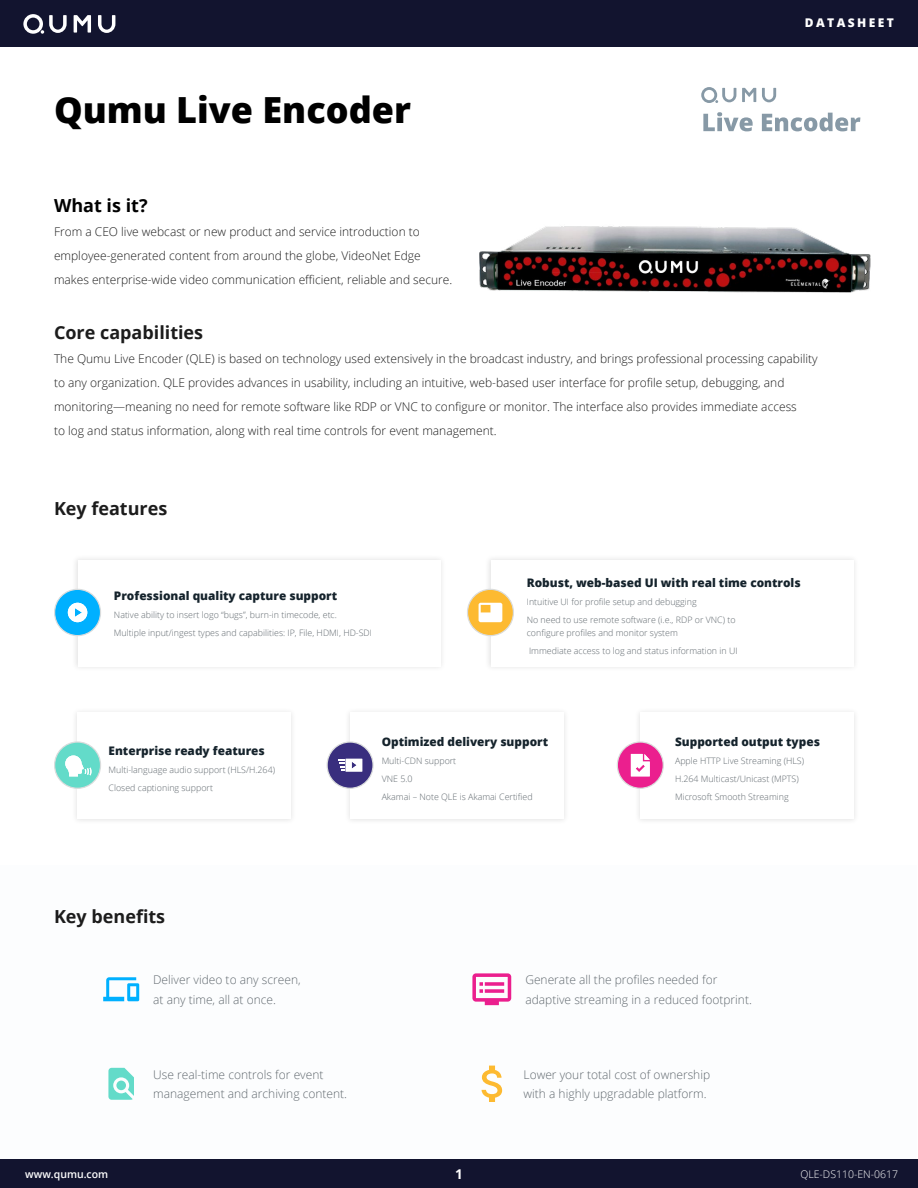
<style>
.page{position:relative;width:918px;height:1188px;background:#fff}
.page>*{position:absolute;margin:0;border:0;box-sizing:border-box;transform-origin:0 0}
.t1{font:800 36px "Open Sans";color:#000}
.t2{font:700 18px "Open Sans";color:#1c1c1c}
.t3{font:700 18px "Open Sans";color:#000}
.t4{font:700 13.5px "Open Sans";color:#fff}
.t5{font:300 12px/24px "Open Sans";color:#1c1c1c}
.t6{font:300 12px/19.5px "Open Sans";color:#61696f}
.t7{font:800 12px "Open Sans";letter-spacing:.2em;color:#fff}
.t8{font:800 11.85px "Open Sans";color:#15232c}
.t9{font:300 10.5px "Open Sans";color:#fff}
.t10{font:600 10.5px "Open Sans";color:#fff}
.t11{font:300 8.85px/17.7px "Open Sans";color:#61696f}
</style>
<div class="page">
<div style="left:0;top:0;width:918px;height:47px;background:#12142f"></div>
<div style="left:0;top:1159px;width:918px;height:29px;background:#12142f"></div>
<svg style="left:23px;top:14px;width:92px;height:20px"></svg>
<svg style="left:701px;top:87px;width:75px;height:16px"></svg>
<svg style="left:703px;top:112px;width:50px;height:19px"></svg>
<svg style="left:762px;top:113px;width:98px;height:18px"></svg>
<img style="left:479px;top:226px;width:392px;height:67px">
<svg style="left:103px;top:977px;width:36px;height:24px"></svg>
<svg style="left:472px;top:973px;width:39px;height:32px"></svg>
<svg style="left:108px;top:1068px;width:26px;height:32px"></svg>
<svg style="left:482px;top:1066px;width:20px;height:36px"></svg>
<div style="left:71px;top:554px;width:376px;height:119px;background:#fbfbfb"></div>
<div style="left:78px;top:560px;width:362px;height:106px;background:#fff"></div>
<div style="left:484px;top:554px;width:376px;height:119px;background:#fbfbfb"></div>
<div style="left:491px;top:560px;width:363px;height:106px;background:#fff"></div>
<div style="left:71px;top:707px;width:226px;height:118px;background:#fafafa"></div>
<div style="left:78px;top:713px;width:213px;height:106px;background:#fff"></div>
<div style="left:344px;top:707px;width:226px;height:118px;background:#fbfbfb"></div>
<div style="left:350px;top:713px;width:213px;height:106px;background:#fff"></div>
<div style="left:634px;top:707px;width:226px;height:118px;background:#f9f9f9"></div>
<div style="left:640px;top:713px;width:214px;height:106px;background:#fff"></div>
<div style="left:55px;top:589px;width:46px;height:47px;background:#00b0ff;border-radius:50%"></div>
<div style="left:54px;top:589px;width:47px;height:47px;border:1px solid #dadcdc;border-radius:50%"></div>
<div style="left:55px;top:742px;width:46px;height:46px;background:#63dbc9;border-radius:50%"></div>
<div style="left:54px;top:741px;width:47px;height:48px;border:1px solid #dadcdc;border-radius:50%"></div>
<div style="left:327px;top:742px;width:46px;height:46px;background:#392e7e;border-radius:50%"></div>
<div style="left:327px;top:741px;width:47px;height:48px;border:1px solid #dadcdc;border-radius:50%"></div>
<div style="left:617px;top:742px;width:46px;height:46px;background:#eb1f8e;border-radius:50%"></div>
<div style="left:617px;top:741px;width:47px;height:48px;border:1px solid #dadcdc;border-radius:50%"></div>
<div style="left:468px;top:589px;width:45px;height:47px;background:#fdba31;border-radius:50%"></div>
<div style="left:467px;top:589px;width:47px;height:47px;border:1px solid #dadcdc;border-radius:50%"></div>
<svg style="left:68px;top:603px;width:19px;height:19px"></svg>
<svg style="left:479px;top:603px;width:23px;height:19px"></svg>
<svg style="left:65px;top:755px;width:26px;height:21px"></svg>
<svg style="left:338px;top:759px;width:24px;height:13px"></svg>
<svg style="left:631px;top:754px;width:19px;height:22px"></svg>
<h1 class="t1" style="left:54px;top:83px;width:359px">Qumu Live Encoder</h1>
<p class="t7" style="left:805px;top:13px;width:90px">DATASHEET</p>
<h2 class="t3" style="left:54px;top:193px;width:95px">What is it?</h2>
<p class="t5" style="left:54px;top:219px;width:400px">From a CEO live webcast or new product and service introduction to employee-generated content from around the globe, VideoNet Edge makes enterprise-wide video communication efficient, reliable and secure.</p>
<h2 class="t2" style="left:54px;top:320px;width:151px">Core capabilities</h2>
<p class="t5" style="left:54px;top:347px;width:765px">The Qumu Live Encoder (QLE) is based on technology used extensively in the broadcast industry, and brings professional processing capability to any organization. QLE provides advances in usability, including an intuitive, web-based user interface for profile setup, debugging, and monitoring—meaning no need for remote software like RDP or VNC to configure or monitor. The interface also provides immediate access<br>to log and status information, along with real time controls for event management.</p>
<h2 class="t2" style="left:54px;top:495px;width:115px">Key features</h2>
<p class="t8" style="left:114px;top:587px;width:225px">Professional quality capture support</p>
<p class="t11" style="left:114px;top:606px;width:260px">Native ability to insert logo “bugs”, burn-in timecode, etc.<br>Multiple input/ingest types and capabilities: IP, File, HDMI, HD-SDI</p>
<p class="t8" style="left:527px;top:574px;width:275px">Robust, web-based UI with real time controls</p>
<p class="t11" style="left:527px;top:593px;width:210px">Intuitive UI for profile setup and debugging<br>No need to use remote software (i.e., RDP or VNC) to</p>
<p class="t11" style="left:527px;top:624px;width:212px">configure profiles and monitor system<br>Immediate access to log and status information in UI</p>
<p class="t8" style="left:109px;top:742px;width:158px">Enterprise ready features</p>
<p class="t11" style="left:109px;top:761px;width:168px">Multi-language audio support (HLS/H.264)<br>Closed captioning support</p>
<p class="t8" style="left:382px;top:733px;width:168px">Optimized delivery support</p>
<p class="t11" style="left:382px;top:752px;width:153px">Multi-CDN support<br>VNE 5.0<br>Akamai – Note QLE is Akamai Certified</p>
<p class="t8" style="left:675px;top:733px;width:146px">Supported output types</p>
<p class="t11" style="left:675px;top:752px;width:131px">Apple HTTP Live Streaming (HLS)<br>H.264 Multicast/Unicast (MPTS)<br>Microsoft Smooth Streaming</p>
<h2 class="t2" style="left:54px;top:904px;width:113px">Key benefits</h2>
<p class="t6" style="left:153px;top:970px;width:149px">Deliver video to any screen, at any time, all at once.</p>
<p class="t6" style="left:525px;top:970px;width:228px">Generate all the profiles needed for adaptive streaming in a reduced footprint.</p>
<p class="t6" style="left:153px;top:1064px;width:195px">Use real-time controls for event management and archiving content.</p>
<p class="t6" style="left:524px;top:1064px;width:188px">Lower your total cost of ownership with a highly upgradable platform.</p>
<p class="t10" style="left:25px;top:1167px;width:85px">www.qumu.com</p>
<p class="t4" style="left:455px;top:1165px;width:9px">1</p>
<p class="t9" style="left:800px;top:1167px;width:99px">QLE-DS110-EN-0617</p>
</div>
